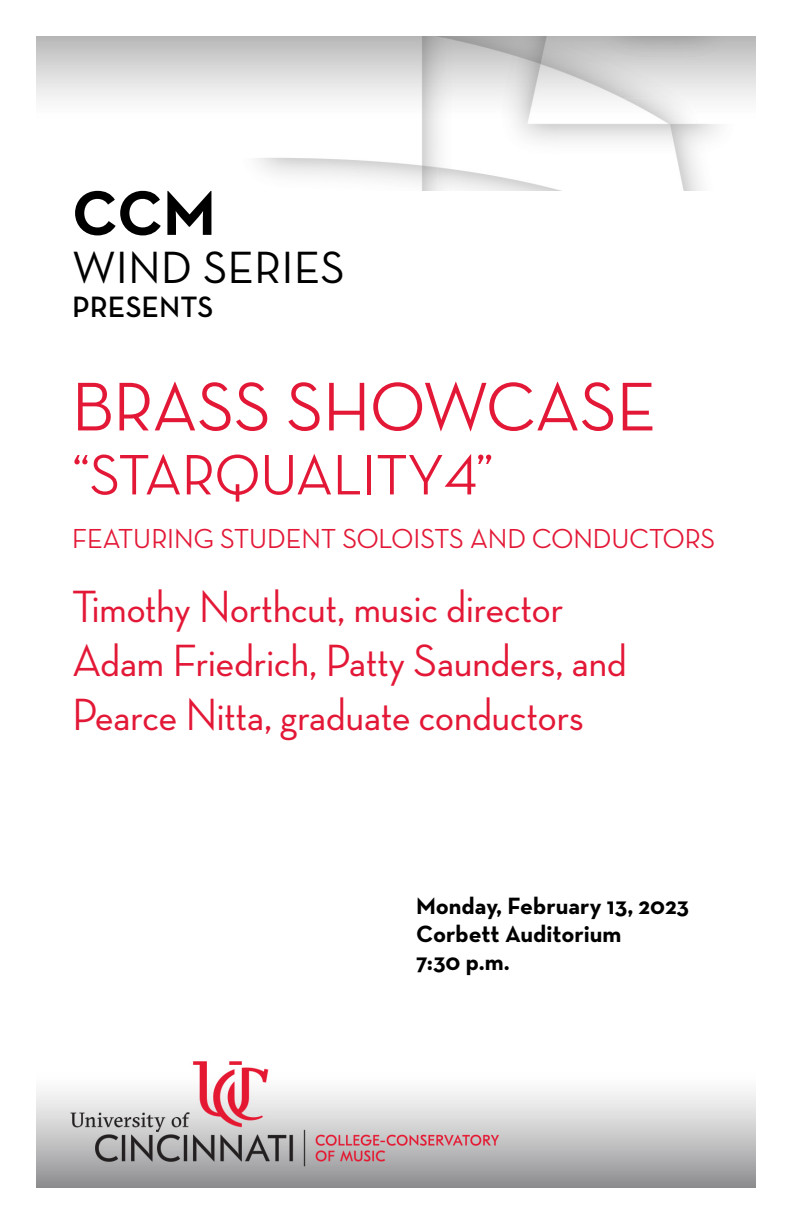
<style>
.page{position:relative;width:792px;height:1224px;background:#fff}
.page>*{position:absolute;margin:0;border:0;box-sizing:border-box;transform-origin:0 0}
.Concert_Title{font:500 70px "Neutra Disp";color:#e31837}
.Page_Intro{font:700 64px "Neutra Text";color:#000}
.Concert_Title-2{font:500 58px "Neutra Disp";color:#e31837}
.Musician_Conductor{font:500 46px/54px "Neutra Disp";color:#e31837}
.Page_Intro-2{font:46px "Neutra Text";color:#000}
.Page_Intro-3{font:600 30px "Neutra Text";color:#000}
.Concert_Title-3{font:500 28px "Neutra Disp";color:#e31837}
.Date_Venue_Time{font:700 24px "Neutra Text";color:#000}
</style>
<div class="page">
<img style="left:36px;top:36px;width:720px;height:154px">
<img style="left:36px;top:1061px;width:720px;height:126px">
<h1 class="Page_Intro" style="left:72px;top:173px;width:145px">CCM</h1>
<h1 class="Page_Intro-2" style="left:72px;top:239px;width:274px">WIND SERIES</h1>
<h1 class="Page_Intro-3" style="left:72px;top:288px;width:143px">PRESENTS</h1>
<h1 class="Concert_Title" style="left:72px;top:368px;width:586px">BRASS SHOWCASE</h1>
<h1 class="Concert_Title-2" style="left:72px;top:443px;width:423px">“STARQUALITY4”</h1>
<h1 class="Concert_Title-3" style="left:72px;top:524px;width:645px">FEATURING STUDENT SOLOISTS AND CONDUCTORS</h1>
<h2 class="Musician_Conductor" style="left:72px;top:580px;width:556px">Timothy Northcut, music director<br>Adam Friedrich, Patty Saunders, and<br>Pearce Nitta, graduate conductors</h2>
<h3 class="Date_Venue_Time" style="left:416px;top:891px;width:275px">Monday, February 13, 2023</h3>
<h3 class="Date_Venue_Time" style="left:416px;top:919px;width:207px">Corbett Auditorium</h3>
<h3 class="Date_Venue_Time" style="left:416px;top:947px;width:95px">7:30 p.m.</h3>
</div>
